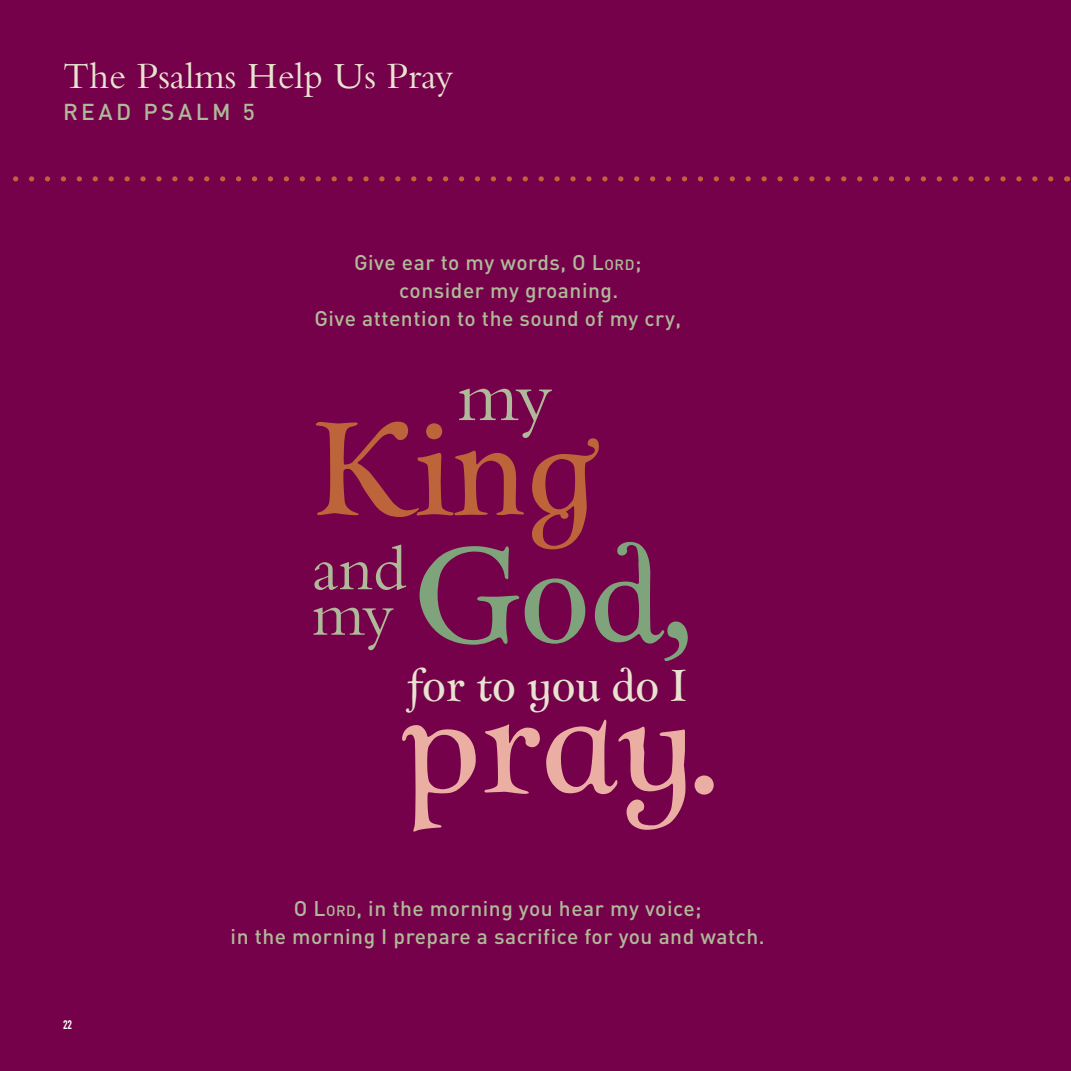
<style>
.page{position:relative;width:1071px;height:1071px;background:#740149}
.page>*{position:absolute;margin:0;border:0;box-sizing:border-box;transform-origin:0 0}
.t1{font:150.5px "Abendschroth";color:#eaaea2}
.t2{font:140px "Abendschroth";color:#bd643b}
.t3{font:140px "Abendschroth";color:#7fa37a}
.t4{font:77px "Bembo Std";color:#b0b999}
.t5{font:66.5px "Bembo Std";color:#b0b999}
.t6{font:47.25px "Abendschroth";color:#e7e3d0}
.t7{font:38.5px "Bembo Std";color:#e7e3d0}
.t8{font:500 22.75px "DIN";letter-spacing:.15em;color:#b0b999}
.t9{font:500 21px/28px "DIN";letter-spacing:.025em;color:#b0b999;text-align:center}
.t10{font:700 12.25px "DIN Condensed";color:#fff}
.s1{font-style:inherit}
.s2{font-size:14.7px}
</style>
<div class="page">
<svg style="left:13px;top:176px;width:1038px;height:6px"></svg>
<h3 class="t7" style="left:63px;top:54px;width:392px">The Psalms Help Us Pray</h3>
<p class="t8" style="left:63px;top:97px;width:194px">READ PSALM 5</p>
<p class="t9" style="left:354px;top:247px;width:289px">Give ear to my words, O <span class="s1">L</span><span class="s2">ORD</span>;</p>
<p class="t9" style="left:399px;top:275px;width:221px">consider my groaning.</p>
<p class="t9" style="left:314px;top:303px;width:368px">Give attention to the sound of my cry,</p>
<h3 class="t4" style="left:457px;top:351px;width:96px">my</h3>
<h2 class="t2" style="left:313px;top:384px;width:285px">King</h2>
<h2 class="t3" style="left:415px;top:511px;width:280px">God,</h2>
<h3 class="t6" style="left:407px;top:657px;width:281px">for to you do I</h3>
<h3 class="t5" style="left:312px;top:530px;width:96px">and</h3>
<h3 class="t5" style="left:312px;top:575px;width:83px">my</h3>
<h1 class="t1" style="left:402px;top:652px;width:322px">pray.</h1>
<p class="t10" style="left:63px;top:1017px;width:11px">22</p>
<p class="t9" style="left:231px;top:894px;width:536px">O <span class="s1">L</span><span class="s2">ORD</span>, in the morning you hear my voice;<br>in the morning I prepare a sacrifice for you and watch.</p>
</div>
